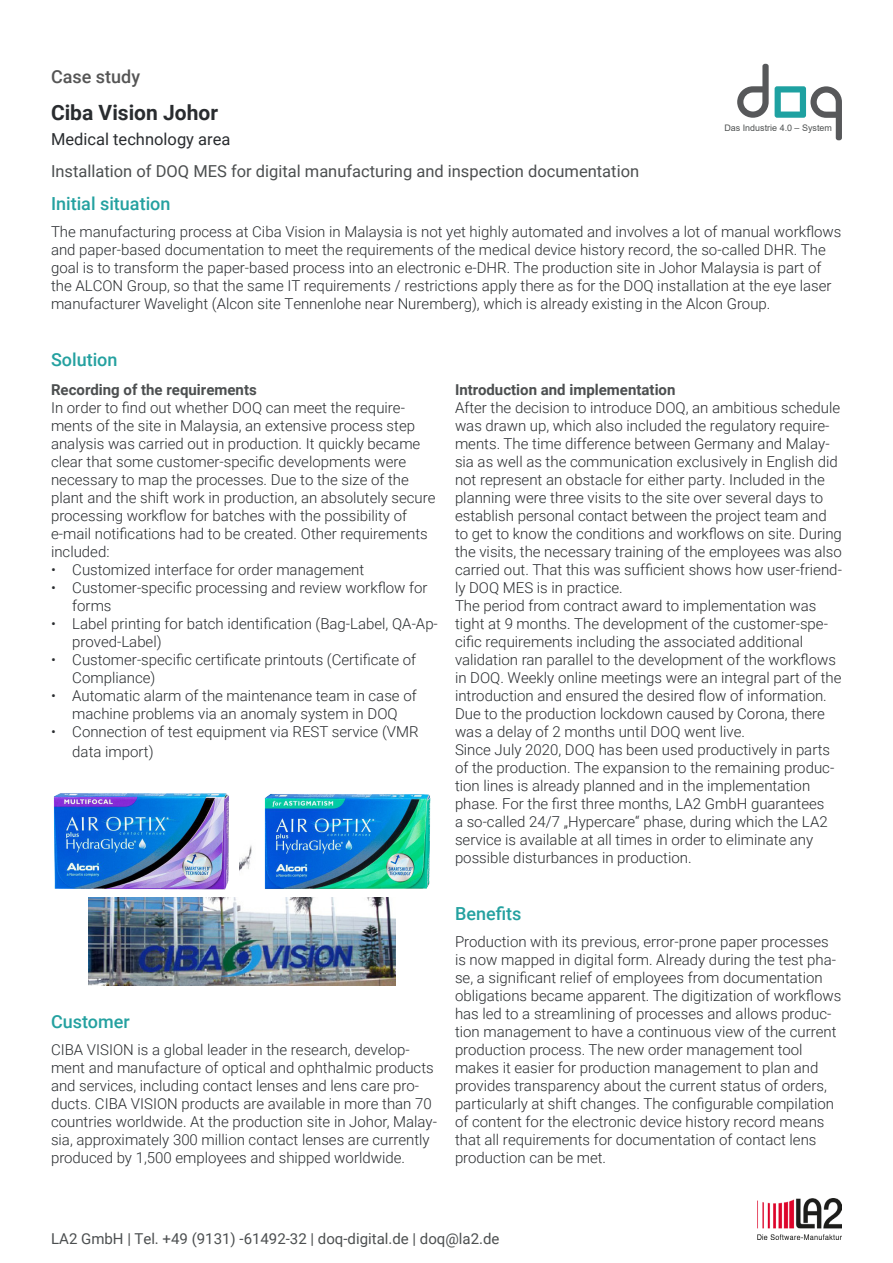
<style>
.page{position:relative;width:893px;height:1263px;background:#fff}
.page>*{position:absolute;margin:0;border:0;box-sizing:border-box;transform-origin:0 0}
.t1{font:700 21px "Roboto";color:#292c2f}
.t2{font:500 18px "Roboto";color:#24a1a0}
.t3{font:500 18px "Roboto";color:#555}
.t4{font:16.5px "Roboto";color:#4c4f50}
.t5{font:16.5px "Roboto";color:#292c2f}
.t6{font:300 15px/18px "Roboto";color:#292c2f}
.t7{font:15px "Roboto";color:#4c4f50}
.t8{font:700 15px "Roboto";color:#4c4f50}
.t9{font:9px "Arial";color:#4f5252}
</style>
<div class="page">
<img style="left:758px;top:1198px;width:84px;height:41px">
<svg style="left:737px;top:64px;width:32px;height:54px"></svg>
<svg style="left:775px;top:86px;width:67px;height:54px"></svg>
<img style="left:88px;top:845px;width:308px;height:140px">
<div style="left:49px;top:792px;width:189px;height:105px;background:#fff"></div>
<div style="left:257px;top:792px;width:181px;height:105px;background:#fff"></div>
<img style="left:54px;top:793px;width:176px;height:116px">
<img style="left:264px;top:794px;width:166px;height:111px">
<p class="t3" style="left:51px;top:64px;width:91px">Case study</p>
<p class="t1" style="left:51px;top:98px;width:169px">Ciba Vision Johor</p>
<p class="t5" style="left:51px;top:128px;width:181px">Medical technology area</p>
<p class="t9" style="left:724px;top:121px;width:109px">Das Industrie 4.0 – System</p>
<p class="t4" style="left:51px;top:160px;width:590px">Installation of DOQ MES for digital manufacturing and inspection documentation</p>
<p class="t2" style="left:51px;top:191px;width:121px">Initial situation</p>
<p class="t6" style="left:51px;top:222px;width:792px">The manufacturing process at Ciba Vision in Malaysia is not yet highly automated and involves a lot of manual workflows and paper-based documentation to meet the requirements of the medical device history record, the so-called DHR. The goal is to transform the paper-based process into an electronic e-DHR. The production site in Johor Malaysia is part of the ALCON Group, so that the same IT requirements / restrictions apply there as for the DOQ installation at the eye laser manufacturer Wavelight (Alcon site Tennenlohe near Nuremberg), which is already existing in the Alcon Group.</p>
<p class="t2" style="left:51px;top:347px;width:68px">Solution</p>
<p class="t8" style="left:51px;top:379px;width:207px">Recording of the requirements</p>
<p class="t6" style="left:51px;top:398px;width:386px">In order to find out whether DOQ can meet the require&shy;ments of the site in Malaysia, an extensive process step analysis was carried out in production. It quickly became clear that some customer-specific developments were necessary to map the processes. Due to the size of the plant and the shift work in production, an absolutely secure processing workflow for batches with the possibility of e-mail notifications had to be created. Other requirements included:</p>
<p class="t6" style="left:51px;top:560px;width:315px">• Customized interface for order management</p>
<p class="t6" style="left:72px;top:578px;width:357px;text-indent:-21px">• Customer-specific processing and review workflow for forms</p>
<p class="t6" style="left:72px;top:614px;width:367px;text-indent:-21px">• Label printing for batch identification (Bag-Label, QA-Ap&shy;proved-Label)</p>
<p class="t6" style="left:72px;top:650px;width:345px;text-indent:-21px">• Customer-specific certificate printouts (Certificate of<br>Compliance)</p>
<p class="t6" style="left:51px;top:686px;width:367px;text-align:center">• Automatic alarm of the maintenance team in case of machine problems via an anomaly system in DOQ</p>
<p class="t6" style="left:72px;top:721px;width:348px;line-height:19.8px;text-indent:-21px">• Connection of test equipment via REST service (VMR data import)</p>
<p class="t8" style="left:455px;top:379px;width:222px">Introduction and implementation</p>
<p class="t6" style="left:455px;top:398px;width:388px">After the decision to introduce DOQ, an ambitious schedule was drawn up, which also included the regulatory require&shy;ments. The time difference between Germany and Malay&shy;sia as well as the communication exclusively in English did not represent an obstacle for either party. Included in the planning were three visits to the site over several days to establish personal contact between the project team and to get to know the conditions and workflows on site. During the visits, the necessary training of the employees was also carried out. That this was sufficient shows how user-friend&shy;ly DOQ MES is in practice.</p>
<p class="t6" style="left:455px;top:596px;width:388px">The period from contract award to implementation was tight at 9 months. The development of the customer-spe&shy;cific requirements including the associated additional validation ran parallel to the development of the workflows in DOQ. Weekly online meetings were an integral part of the introduction and ensured the desired flow of information.<br>Due to the production lockdown caused by Corona, there was a delay of 2 months until DOQ went live.</p>
<p class="t6" style="left:455px;top:740px;width:381px">Since July 2020, DOQ has been used productively in parts of the production. The expansion to the remaining produc&shy;tion lines is already planned and in the implementation phase. For the first three months, LA2 GmbH guarantees a so-called 24/7 „Hypercare“ phase, during which the LA2 service is available at all times in order to eliminate any possible disturbances in production.</p>
<p class="t2" style="left:51px;top:1009px;width:80px">Customer</p>
<p class="t6" style="left:51px;top:1040px;width:388px">CIBA VISION is a global leader in the research, develop&shy;ment and manufacture of optical and ophthalmic products and services, including contact lenses and lens care pro&shy;ducts. CIBA VISION products are available in more than 70 countries worldwide. At the production site in Johor, Malay&shy;sia, approximately 300 million contact lenses are currently produced by 1,500 employees and shipped worldwide.</p>
<p class="t2" style="left:455px;top:901px;width:68px">Benefits</p>
<p class="t6" style="left:455px;top:932px;width:388px">Production with its previous, error-prone paper processes is now mapped in digital form. Already during the test pha&shy;se, a significant relief of employees from documentation obligations became apparent. The digitization of workflows has led to a streamlining of processes and allows produc&shy;tion management to have a continuous view of the current production process. The new order management tool makes it easier for production management to plan and provides transparency about the current status of orders, particularly at shift changes. The configurable compilation of content for the electronic device history record means that all requirements for documentation of contact lens production can be met.</p>
<p class="t7" style="left:51px;top:1228px;width:450px">LA2 GmbH | Tel. +49 (9131) -61492-32 | doq-digital.de | doq@la2.de</p>
</div>
